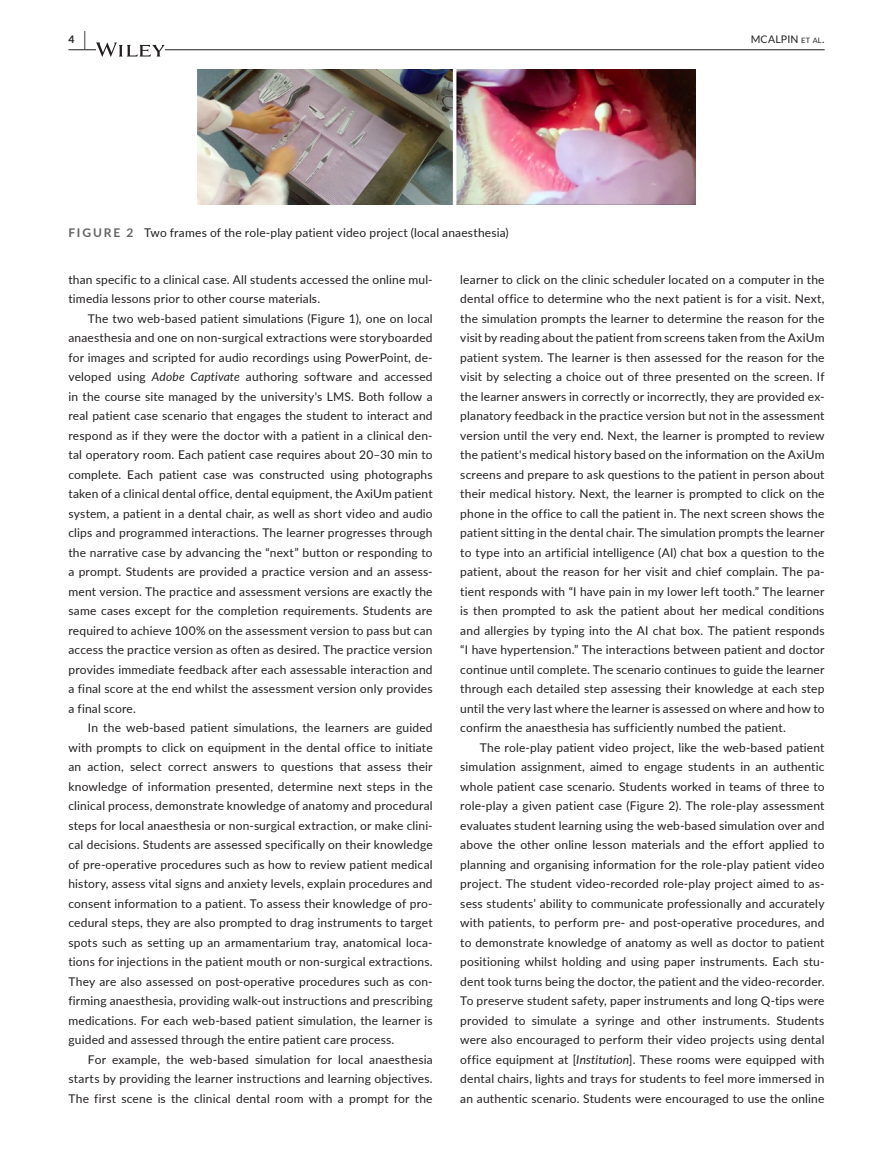
<style>
.page{position:relative;width:893px;height:1174px;background:#fff}
.page>*{position:absolute;margin:0;border:0;box-sizing:border-box;transform-origin:0 0}
.t1{font:12px/19.5px "Lato";letter-spacing:.015em;color:#231f20;text-align:justify}
.t2{font:10.5px "Lato";letter-spacing:.02em;color:#231f20}
.t3{font:700 10.5px "Lato";color:#231f20}
.s1{font-size:19.5px}
.s2{font-size:7.35px}
.s3{font-weight:700;color:#636366}
.s4{font-style:italic}
</style>
<div class="page">
<hr style="left:68px;top:49px;width:756px;height:1px;background:#231f20">
<svg style="left:96px;top:42px;width:69px;height:15px"></svg>
<img style="left:198px;top:69px;width:497px;height:136px">
<p class="t3" style="left:68px;top:31px;width:19px">4 <span class="s1">|</span></p>
<p class="t2" style="left:751px;top:31px;width:75px">MCALPIN <span class="s2">et al</span>.</p>
<p class="t1" style="left:68px;top:222px;width:442px"><span class="s3">FIGURE 2</span> Two frames of the role-play patient video project (local anaesthesia)</p>
<p class="t1" style="left:68px;top:269px;width:366px">than specific to a clinical case. All students accessed the online mul&shy;timedia lessons prior to other course materials.</p>
<p class="t1" style="left:68px;top:308px;width:366px;text-indent:20px">The two web-based patient simulations (Figure 1), one on local anaesthesia and one on non-surgical extractions were storyboarded for images and scripted for audio recordings using PowerPoint, de&shy;veloped using <span class="s4">Adobe Captivate</span> authoring software and accessed in the course site managed by the university's LMS. Both follow a real patient case scenario that engages the student to interact and respond as if they were the doctor with a patient in a clinical den&shy;tal operatory room. Each patient case requires about 20–30 min to complete. Each patient case was constructed using photographs taken of a clinical dental office, dental equipment, the AxiUm patient system, a patient in a dental chair, as well as short video and audio clips and programmed interactions. The learner progresses through the narrative case by advancing the “next” button or responding to a prompt. Students are provided a practice version and an assess&shy;ment version. The practice and assessment versions are exactly the same cases except for the completion requirements. Students are required to achieve 100% on the assessment version to pass but can access the practice version as often as desired. The practice version provides immediate feedback after each assessable interaction and a final score at the end whilst the assessment version only provides a final score.</p>
<p class="t1" style="left:68px;top:717px;width:366px;text-indent:20px">In the web-based patient simulations, the learners are guided with prompts to click on equipment in the dental office to initiate an action, select correct answers to questions that assess their knowledge of information presented, determine next steps in the clinical process, demonstrate knowledge of anatomy and procedural steps for local anaesthesia or non-surgical extraction, or make clini&shy;cal decisions. Students are assessed specifically on their knowledge of pre-operative procedures such as how to review patient medical history, assess vital signs and anxiety levels, explain procedures and consent information to a patient. To assess their knowledge of pro&shy;cedural steps, they are also prompted to drag instruments to target spots such as setting up an armamentarium tray, anatomical loca&shy;tions for injections in the patient mouth or non-surgical extractions.<br>They are also assessed on post-operative procedures such as con&shy;firming anaesthesia, providing walk-out instructions and prescribing medications. For each web-based patient simulation, the learner is guided and assessed through the entire patient care process.</p>
<p class="t1" style="left:68px;top:1049px;width:366px;text-indent:20px">For example, the web-based simulation for local anaesthesia starts by providing the learner instructions and learning objectives.<br>The first scene is the clinical dental room with a prompt for the</p>
<p class="t1" style="left:460px;top:269px;width:366px">learner to click on the clinic scheduler located on a computer in the dental office to determine who the next patient is for a visit. Next, the simulation prompts the learner to determine the reason for the visit by reading about the patient from screens taken from the AxiUm patient system. The learner is then assessed for the reason for the visit by selecting a choice out of three presented on the screen. If the learner answers in correctly or incorrectly, they are provided ex&shy;planatory feedback in the practice version but not in the assessment version until the very end. Next, the learner is prompted to review the patient's medical history based on the information on the AxiUm screens and prepare to ask questions to the patient in person about their medical history. Next, the learner is prompted to click on the phone in the office to call the patient in. The next screen shows the patient sitting in the dental chair. The simulation prompts the learner to type into an artificial intelligence (AI) chat box a question to the patient, about the reason for her visit and chief complain. The pa&shy;tient responds with “I have pain in my lower left tooth.” The learner is then prompted to ask the patient about her medical conditions and allergies by typing into the AI chat box. The patient responds “I have hypertension.” The interactions between patient and doctor continue until complete. The scenario continues to guide the learner through each detailed step assessing their knowledge at each step until the very last where the learner is assessed on where and how to confirm the anaesthesia has sufficiently numbed the patient.</p>
<p class="t1" style="left:460px;top:737px;width:366px;text-indent:20px">The role-play patient video project, like the web-based patient simulation assignment, aimed to engage students in an authentic whole patient case scenario. Students worked in teams of three to role-play a given patient case (Figure 2). The role-play assessment evaluates student learning using the web-based simulation over and above the other online lesson materials and the effort applied to planning and organising information for the role-play patient video project. The student video-recorded role-play project aimed to as&shy;sess students’ ability to communicate professionally and accurately with patients, to perform pre- and post-operative procedures, and to demonstrate knowledge of anatomy as well as doctor to patient positioning whilst holding and using paper instruments. Each stu&shy;dent took turns being the doctor, the patient and the video-recorder.<br>To preserve student safety, paper instruments and long Q-tips were provided to simulate a syringe and other instruments. Students were also encouraged to perform their video projects using dental office equipment at [<span class="s4">Institution</span>]. These rooms were equipped with dental chairs, lights and trays for students to feel more immersed in an authentic scenario. Students were encouraged to use the online</p>
</div>
